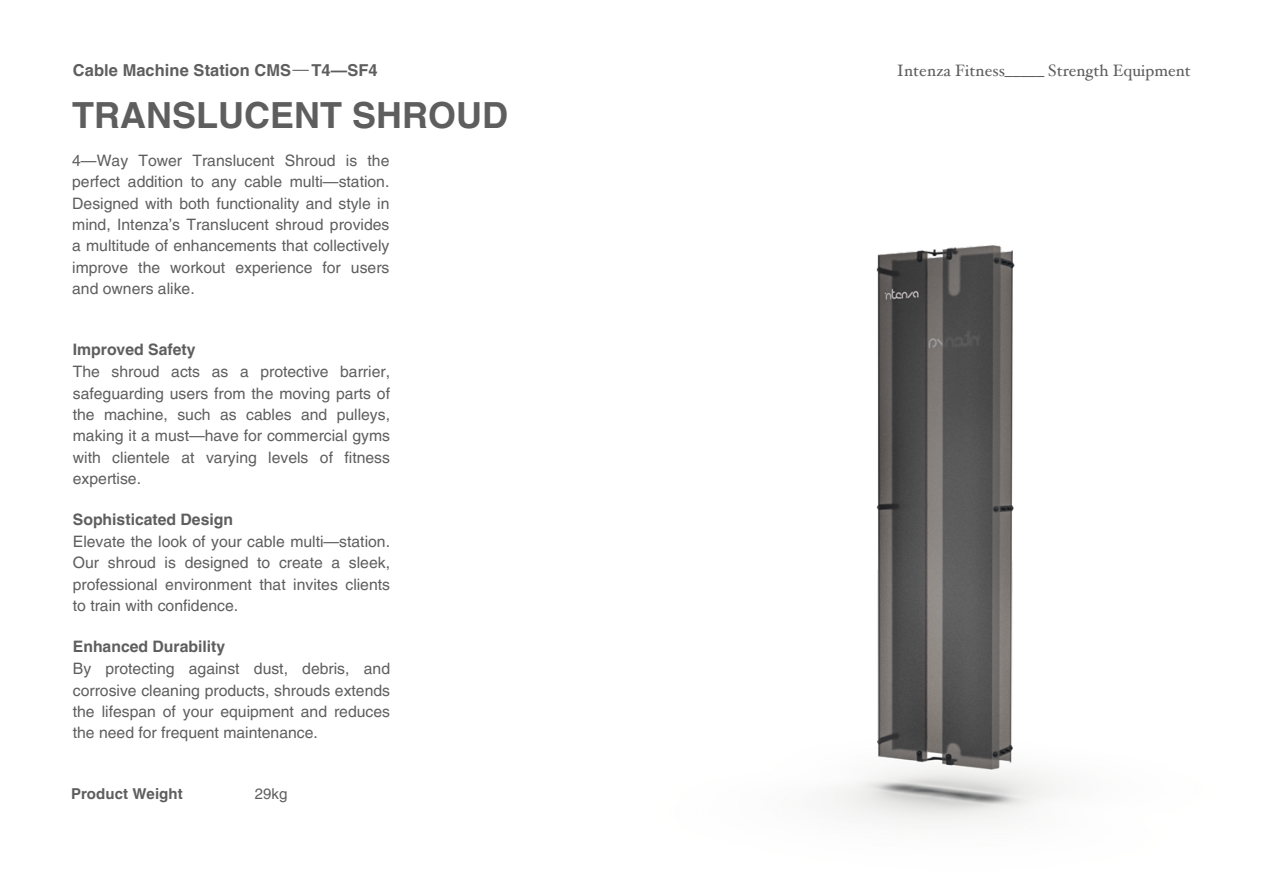
<style>
.page{position:relative;width:1263px;height:894px;background:#fff}
.page>*{position:absolute;margin:0;border:0;box-sizing:border-box;transform-origin:0 0}
.t1{font:700 36px "Helvetica LT Pro";color:#5e5e5e}
.t2{font:16.5px "Hoefler Text";color:#5e5e5e}
.t3{font:700 16.5px "Helvetica LT Pro";letter-spacing:.005em;color:#5e5e5e}
.t4{font:15.75px/21.3px "Helvetica LT Pro";color:#5e5e5e;text-align:justify}
.t5{font:700 15.75px "Helvetica LT Pro";color:#5e5e5e}
.t6{font:700 15px "Helvetica LT Pro";letter-spacing:.005em;color:#5e5e5e}
.t7{font:15px "Helvetica LT Pro";color:#5e5e5e}
.s1{font-family:"Hoefler Text";font-weight:400}
</style>
<div class="page">
<img style="left:832px;top:245px;width:226px;height:578px">
<p class="t3" style="left:73px;top:64px;width:306px">Cable Machine Station CMS<span class="s1">—</span> T4—SF4</p>
<p class="t1" style="left:72px;top:102px;width:437px">TRANSLUCENT SHROUD</p>
<p class="t4" style="left:72px;top:151px;width:319px">4—Way Tower Translucent Shroud is the perfect addition to any cable multi—station.<br>Designed with both functionality and style in mind, Intenza’s Translucent shroud provides a multitude of enhancements that collectively improve the workout experience for users and owners alike.</p>
<p class="t5" style="left:73px;top:343px;width:124px">Improved Safety</p>
<p class="t4" style="left:73px;top:362px;width:319px">The shroud acts as a protective barrier, safeguarding users from the moving parts of the machine, such as cables and pulleys, making it a must—have for commercial gyms with clientele at varying levels of fitness expertise.</p>
<p class="t5" style="left:73px;top:513px;width:162px">Sophisticated Design</p>
<p class="t4" style="left:73px;top:532px;width:319px">Elevate the look of your cable multi—station.<br>Our shroud is designed to create a sleek, professional environment that invites clients to train with confidence.</p>
<p class="t5" style="left:73px;top:640px;width:154px">Enhanced Durability</p>
<p class="t4" style="left:73px;top:659px;width:319px">By protecting against dust, debris, and corrosive cleaning products, shrouds extends the lifespan of your equipment and reduces the need for frequent maintenance.</p>
<p class="t6" style="left:71px;top:787px;width:113px">Product Weight</p>
<p class="t7" style="left:255px;top:787px;width:34px">29kg</p>
<p class="t2" style="left:897px;top:64px;width:296px">Intenza Fitness_____ Strength Equipment</p>
</div>
